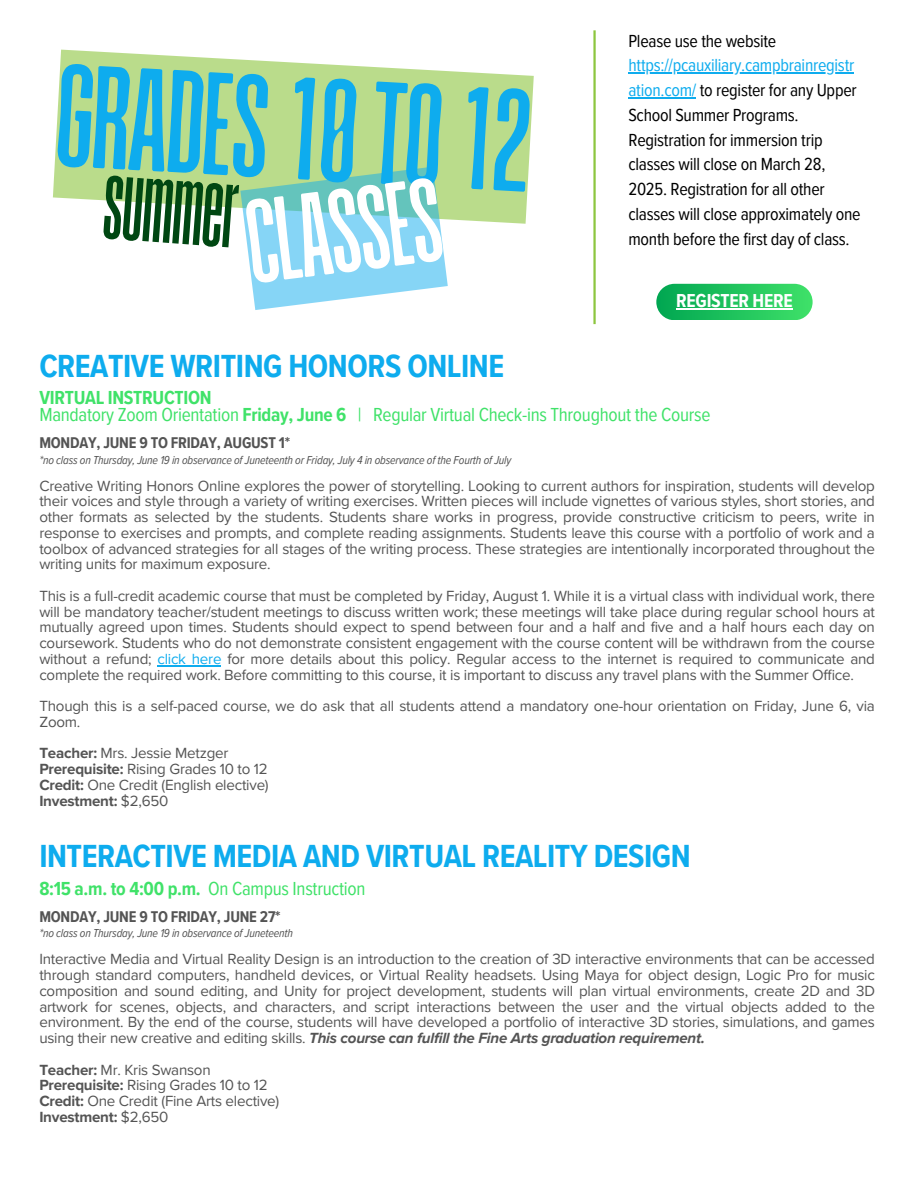
<style>
.page{position:relative;width:918px;height:1188px;background:#fff}
.page>*{position:absolute;margin:0;border:0;box-sizing:border-box;transform-origin:0 0}
.t1{font:154.2px "Paalalabas Display Condens BETA";color:#0eacee}
.t2{font:125.7px "Paalalabas Display Condens BETA";color:#fff}
.t3{font:96.15px "Placard Next Comp";color:#004712}
.t4{font:700 33px "Proxima Nova Cond";letter-spacing:-.015em;color:#0eacee}
.t5{font:19.5px/16.8px "Proxima Nova Cond";letter-spacing:-.015em;color:#40e269}
.t6{font:700 19.35px "Proxima Nova Cond";letter-spacing:-.015em;color:#fff}
.t7{font:18px/24.8px "Proxima Nova Cond";letter-spacing:-.015em;color:#000}
.t8{font:700 16.05px "Proxima Nova Cond";letter-spacing:-.015em;color:#545454}
.t9{font:15.15px/15.8px "Proxima Nova";letter-spacing:-.015em;color:#545454;text-align:justify}
.t10{font:700 15.15px "Proxima Nova";letter-spacing:-.015em;color:#545454}
.t11{font:italic 11.85px "Proxima Nova Cond";letter-spacing:-.015em;color:#545454}
.s1{color:#0eacee}
.s2{font-weight:700}
.s3{font-weight:400}
.s4{font-weight:700;font-style:italic}
</style>
<div class="page">
<hr style="left:157px;top:665px;width:64px;height:1px;background:#0eacee">
<svg style="left:53px;top:50px;width:481px;height:174px;fill:#badc8b"></svg>
<svg style="left:240px;top:167px;width:208px;height:143px;background:#91d6df"></svg>
<hr style="left:593px;top:30px;width:3px;height:294px;background:#8dc63f">
<div style="left:656px;top:284px;width:156px;height:36px;background:linear-gradient(to right,#01a652,#3ee068);border-radius:18px"></div>
<hr style="left:676px;top:308px;width:116px;height:1px;background:#fff">
<hr style="left:628px;top:72px;width:226px;height:2px;background:#0eacee">
<hr style="left:628px;top:97px;width:68px;height:1px;background:#0eacee">
<p class="t1" style="left:59px;top:49px;width:478px;rotate:3deg">GRADES10TO12</p>
<p class="t3" style="left:109px;top:132px;width:135px;rotate:4deg">summer</p>
<p class="t2" style="left:240px;top:189px;width:198px;rotate:-7deg">CLASSES</p>
<h1 class="t4" style="left:39px;top:346px;width:466px">CREATIVE WRITING HONORS ONLINE</h1>
<p class="t7" style="left:628px;top:29px;width:149px">Please use the website</p>
<p class="t7" style="left:628px;top:53px;width:234px"><span class="s1">https://pcauxiliary.campbrainregistr ation.com/</span> to register for any Upper School Summer Programs.<br>Registration for immersion trip classes will close on March 28, 2025. Registration for all other classes will close approximately one month before the first day of class.</p>
<p class="t6" style="left:676px;top:289px;width:118px">REGISTER HERE</p>
<h2 class="t5" style="left:39px;top:389px;width:673px"><span class="s2">VIRTUAL INSTRUCTION<br></span>Mandatory Zoom Orientation <span class="s2">Friday, June 6</span> | Regular Virtual Check-ins Throughout the Course</h2>
<h6 class="t11" style="left:39px;top:453px;width:474px">*no class on Thursday, June 19 in observance of Juneteenth or Friday, July 4 in observance of the Fourth of July</h6>
<p class="t9" style="left:39px;top:478px;width:837px">Creative Writing Honors Online explores the power of storytelling. Looking to current authors for inspiration, students will develop their voices and style through a variety of writing exercises. Written pieces will include vignettes of various styles, short stories, and other formats as selected by the students. Students share works in progress, provide constructive criticism to peers, write in response to exercises and prompts, and complete reading assignments. Students leave this course with a portfolio of work and a toolbox of advanced strategies for all stages of the writing process. These strategies are intentionally incorporated throughout the writing units for maximum exposure.</p>
<p class="t9" style="left:39px;top:588px;width:837px">This is a full-credit academic course that must be completed by Friday, August 1. While it is a virtual class with individual work, there will be mandatory teacher/student meetings to discuss written work; these meetings will take place during regular school hours at mutually agreed upon times. Students should expect to spend between four and a half and five and a half hours each day on coursework. Students who do not demonstrate consistent engagement with the course content will be withdrawn from the course without a refund; <span class="s1">click here</span> for more details about this policy. Regular access to the internet is required to communicate and complete the required work. Before committing to this course, it is important to discuss any travel plans with the Summer Office.</p>
<h5 class="t9" style="left:39px;top:699px;width:837px">Though this is a self-paced course, we do ask that all students attend a mandatory one-hour orientation on Friday, June 6, via<br>Zoom.</h5>
<h4 class="t9" style="left:39px;top:746px;width:191px"><span class="s2">Teacher:</span> Mrs. Jessie Metzger</h4>
<h6 class="t9" style="left:39px;top:762px;width:230px"><span class="s2">Prerequisite:</span> Rising Grades 10 to 12</h6>
<p class="t9" style="left:39px;top:777px;width:231px"><span class="s2">Credit:</span> One Credit (English elective)</p>
<p class="t10" style="left:39px;top:792px;width:131px">Investment: <span class="s3">$2,650</span></p>
<p class="t4" style="left:39px;top:837px;width:653px">INTERACTIVE MEDIA AND VIRTUAL REALITY DESIGN</p>
<h3 class="t8" style="left:39px;top:434px;width:252px">MONDAY, JUNE 9 TO FRIDAY, AUGUST 1*</h3>
<p class="t5" style="left:39px;top:880px;width:328px"><span class="s2">8:15 a.m. to 4:00 p.m.</span> On Campus Instruction</p>
<p class="t11" style="left:39px;top:926px;width:255px">*no class on Thursday, June 19 in observance of Juneteenth</p>
<p class="t9" style="left:39px;top:952px;width:837px">Interactive Media and Virtual Reality Design is an introduction to the creation of 3D interactive environments that can be accessed through standard computers, handheld devices, or Virtual Reality headsets. Using Maya for object design, Logic Pro for music composition and sound editing, and Unity for project development, students will plan virtual environments, create 2D and 3D artwork for scenes, objects, and characters, and script interactions between the user and the virtual objects added to the environment. By the end of the course, students will have developed a portfolio of interactive 3D stories, simulations, and games using their new creative and editing skills. <span class="s4">This course can fulfill the Fine Arts graduation requirement.</span></p>
<p class="t9" style="left:39px;top:1062px;width:173px"><span class="s2">Teacher:</span> Mr. Kris Swanson</p>
<p class="t9" style="left:39px;top:1078px;width:230px"><span class="s2">Prerequisite:</span> Rising Grades 10 to 12</p>
<h4 class="t9" style="left:39px;top:1094px;width:242px"><span class="s2">Credit:</span> One Credit (Fine Arts elective)</h4>
<h6 class="t10" style="left:39px;top:1108px;width:131px">Investment: <span class="s3">$2,650</span></h6>
<p class="t8" style="left:39px;top:907px;width:243px">MONDAY, JUNE 9 TO FRIDAY, JUNE 27*</p>
</div>
